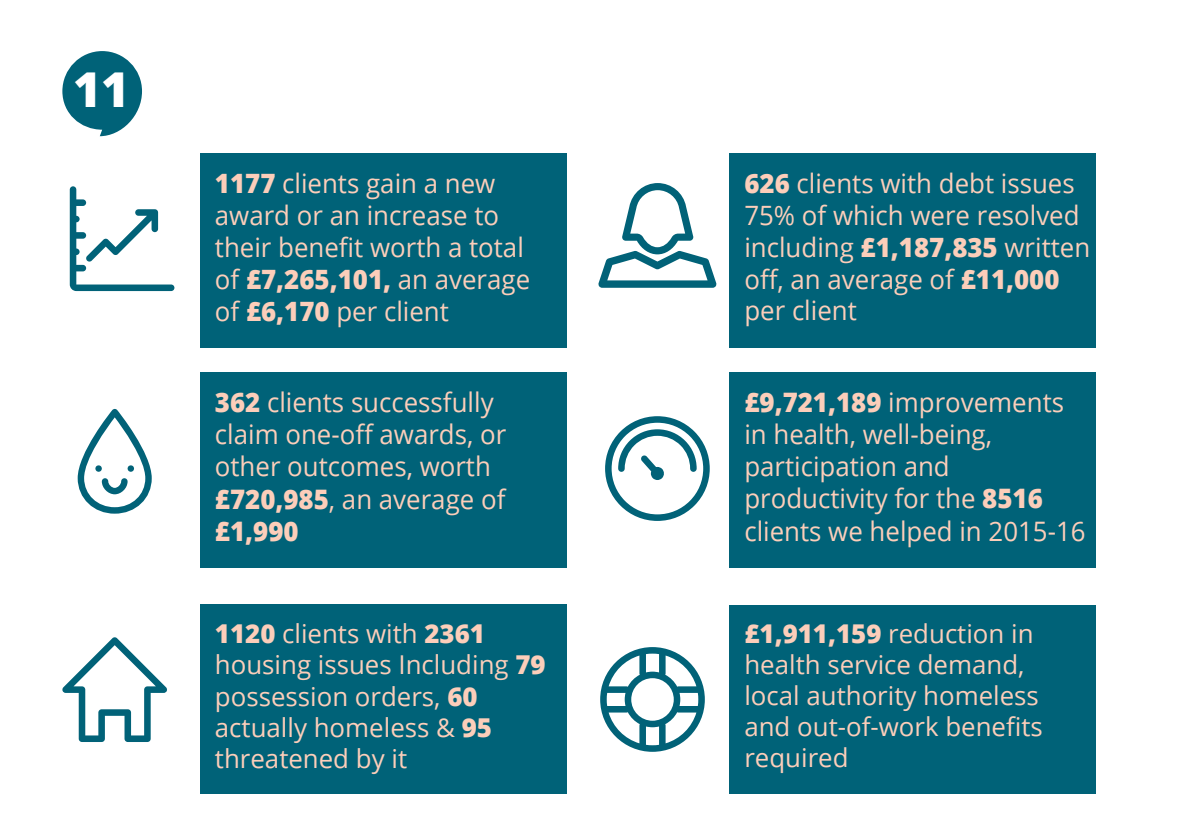
<style>
.page{position:relative;width:1191px;height:840px;background:#fff}
.page>*{position:absolute;margin:0;border:0;box-sizing:border-box;transform-origin:0 0}
.t1{font:800 48px "Open Sans";color:#fff}
.t2{font:26.8px/32.2px "Open Sans";color:#fcceba;scale:.96 1}
.t3{font:26.6px/32px "Open Sans";color:#fcceba}
.t4{font:26px/31.2px "Open Sans";color:#fcceba}
.t5{font:25.8px/31px "Open Sans";color:#fcceba}
.s1{font-weight:800}
</style>
<div class="page">
<svg style="left:62px;top:51px;width:80px;height:85px"></svg>
<div style="left:200px;top:153px;width:366px;height:194px;background:#006278"></div>
<div style="left:200px;top:372px;width:366px;height:195px;background:#006278"></div>
<div style="left:200px;top:604px;width:366px;height:189px;background:#006278"></div>
<div style="left:729px;top:153px;width:366px;height:194px;background:#006278"></div>
<div style="left:729px;top:372px;width:366px;height:195px;background:#006278"></div>
<svg style="left:70px;top:186px;width:104px;height:105px"></svg>
<svg style="left:78px;top:408px;width:74px;height:105px"></svg>
<svg style="left:600px;top:647px;width:105px;height:104px"></svg>
<svg style="left:62px;top:637px;width:105px;height:104px"></svg>
<svg style="left:605px;top:416px;width:104px;height:104px"></svg>
<svg style="left:598px;top:183px;width:118px;height:104px"></svg>
<div style="left:729px;top:604px;width:366px;height:188px;background:#006278"></div>
<h1 class="t1" style="left:73px;top:53px;width:58px">11</h1>
<p class="t3" style="left:215px;top:166px;width:317px"><span class="s1">1177</span> clients gain a new award or an increase to their benefit worth a total of <span class="s1">£7,265,101,</span> an average of <span class="s1">£6,170</span> per client</p>
<p class="t2" style="left:215px;top:385px;width:305px"><span class="s1">362</span> clients successfully claim one-off awards, or other outcomes, worth <span class="s1">£720,985</span>, an average of <span class="s1">£1,990</span></p>
<p class="t4" style="left:215px;top:617px;width:332px"><span class="s1">1120</span> clients with <span class="s1">2361 </span>housing issues Including <span class="s1">79 </span>possession orders, <span class="s1">60 </span>actually homeless &amp; <span class="s1">95 </span>threatened by it</p>
<p class="t3" style="left:744px;top:166px;width:347px"><span class="s1">626</span> clients with debt issues<br>75% of which were resolved including <span class="s1">£1,187,835</span> written off, an average of <span class="s1">£11,000 </span>per client</p>
<p class="t2" style="left:744px;top:385px;width:357px"><span class="s1">£9,721,189</span> improvements in health, well-being, participation and productivity for the <span class="s1">8516 </span>clients we helped in 2015-16</p>
<p class="t5" style="left:744px;top:617px;width:300px"><span class="s1">£1,911,159</span> reduction in health service demand, local authority homeless and out-of-work benefits required</p>
</div>
